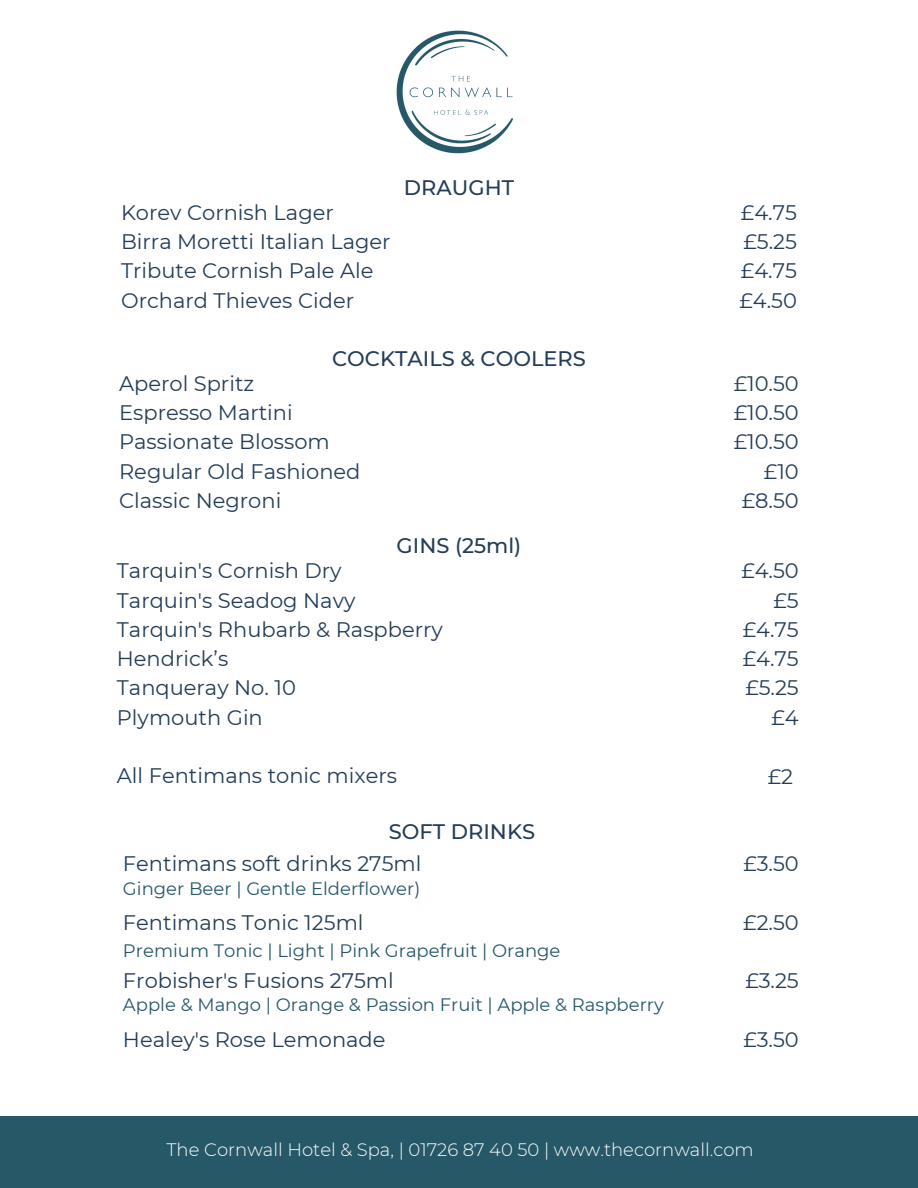
<style>
.page{position:relative;width:918px;height:1188px;background:#fff}
.page>*{position:absolute;margin:0;border:0;box-sizing:border-box;transform-origin:0 0}
.t1{font:21px/29.2px "Montserrat";color:#243d58}
.t2{font:500 21px "Montserrat";color:#243d58}
.t3{font:18px "Montserrat";color:#265868}
.t4{font:300 18px "Montserrat";color:#fff}
</style>
<div class="page">
<img style="left:396px;top:30px;width:117px;height:124px">
<div style="left:0;top:1116px;width:918px;height:72px;background:#265868"></div>
<p class="t2" style="left:404px;top:174px;width:112px">DRAUGHT</p>
<p class="t1" style="left:121px;top:198px;width:271px">Korev Cornish Lager<br>Birra Moretti Italian Lager<br>Tribute Cornish Pale Ale<br>Orchard Thieves Cider</p>
<p class="t1" style="left:739px;top:198px;width:59px;text-align:justify">£4.75 £5.25 £4.75 £4.50</p>
<p class="t2" style="left:332px;top:345px;width:255px">COCKTAILS &amp; COOLERS</p>
<p class="t1" style="left:119px;top:369px;width:243px">Aperol Spritz<br>Espresso Martini<br>Passionate Blossom<br>Regular Old Fashioned<br>Classic Negroni</p>
<p class="t2" style="left:397px;top:533px;width:126px">GINS (25ml)</p>
<p class="t1" style="left:117px;top:556px;width:328px">Tarquin's Cornish Dry<br>Tarquin's Seadog Navy<br>Tarquin's Rhubarb &amp; Raspberry<br>Hendrick’s<br>Tanqueray No. 10<br>Plymouth Gin</p>
<p class="t1" style="left:117px;top:761px;width:282px">All Fentimans tonic mixers</p>
<p class="t2" style="left:389px;top:819px;width:148px">SOFT DRINKS</p>
<p class="t1" style="left:123px;top:849px;width:300px">Fentimans soft drinks 275ml</p>
<p class="t3" style="left:123px;top:877px;width:299px">Ginger Beer | Gentle Elderflower)</p>
<p class="t1" style="left:123px;top:908px;width:242px">Fentimans Tonic 125ml</p>
<p class="t3" style="left:123px;top:940px;width:439px">Premium Tonic | Light | Pink Grapefruit | Orange</p>
<p class="t3" style="left:123px;top:994px;width:542px">Apple &amp; Mango | Orange &amp; Passion Fruit | Apple &amp; Raspberry</p>
<p class="t1" style="left:123px;top:966px;width:272px">Frobisher's Fusions 275ml</p>
<p class="t1" style="left:123px;top:1025px;width:264px">Healey's Rose Lemonade</p>
<p class="t1" style="left:734px;top:369px;width:67px;text-align:right">£10.50 £10.50 £10.50 £10 £8.50</p>
<p class="t1" style="left:741px;top:556px;width:59px;text-align:right">£4.50 £5 £4.75 £4.75 £5.25 £4</p>
<p class="t1" style="left:768px;top:762px;width:27px">£2</p>
<p class="t1" style="left:743px;top:849px;width:57px">£3.50</p>
<p class="t1" style="left:743px;top:908px;width:57px">£2.50</p>
<p class="t1" style="left:745px;top:966px;width:55px">£3.25</p>
<p class="t1" style="left:743px;top:1025px;width:57px">£3.50</p>
<p class="t4" style="left:166px;top:1138px;width:589px">The Cornwall Hotel &amp; Spa, | 01726 87 40 50 | www.thecornwall.com</p>
</div>
